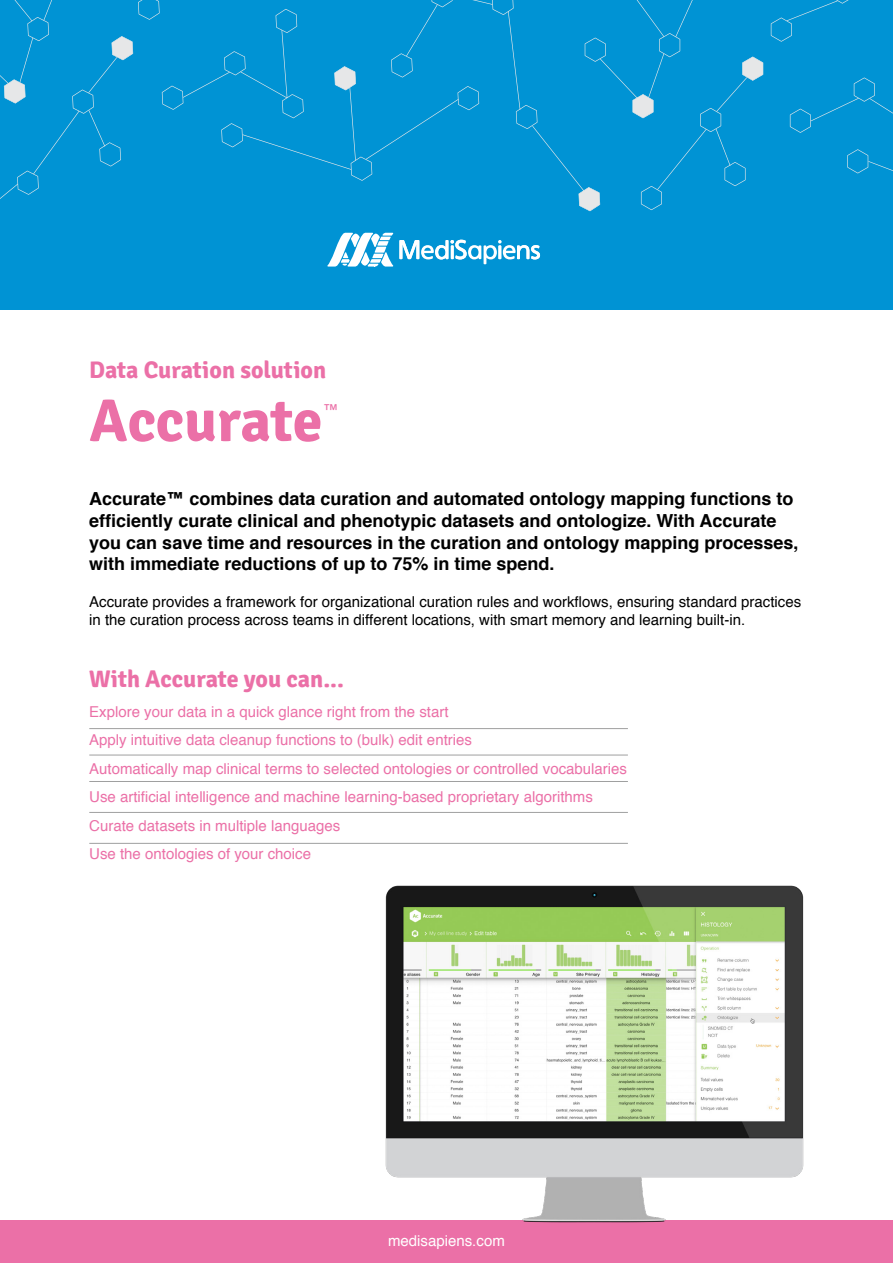
<style>
.page{position:relative;width:893px;height:1263px;background:#fff}
.page>*{position:absolute;margin:0;border:0;box-sizing:border-box;transform-origin:0 0}
.t1{font:700 60px "Signika";letter-spacing:-.005em;color:#eb70a7}
.t2{font:700 24px "Signika";color:#eb70a7}
.t3{font:700 18px/21.6px "Helvetica";color:#000}
.t4{font:16.5px "Helvetica";color:#eb70a7}
.t5{font:15px/28.5px "Helvetica";color:#eb70a7}
.t6{font:15px/18px "Helvetica";color:#000}
.t7{font:15px "Helvetica";color:#fff}
</style>
<div class="page">
<div style="left:0;top:0;width:893px;height:309px;background:#0093d4"></div>
<div style="left:0;top:1220px;width:893px;height:43px;background:#eb70a7"></div>
<svg style="left:399px;top:240px;width:141px;height:24px"></svg>
<svg style="left:327px;top:233px;width:66px;height:34px"></svg>
<svg style="left:771px;top:0;width:78px;height:42px"></svg>
<svg style="left:790px;top:78px;width:103px;height:55px"></svg>
<svg style="left:847px;top:149px;width:46px;height:24px"></svg>
<svg style="left:0;top:0;width:763px;height:211px"></svg>
<img style="left:385px;top:885px;width:419px;height:338px">
<hr style="left:89px;top:728px;width:539px;height:1px;background:#9fa0a0">
<hr style="left:89px;top:755px;width:539px;height:1px;background:#9fa0a0">
<hr style="left:89px;top:781px;width:539px;height:1px;background:#9fa0a0">
<hr style="left:89px;top:812px;width:539px;height:1px;background:#9fa0a0">
<hr style="left:89px;top:843px;width:539px;height:1px;background:#9fa0a0">
<h2 class="t2" style="left:89px;top:355px;width:238px">Data Curation solution</h2>
<h1 class="t1" style="left:89px;top:384px;width:235px">Accurate</h1>
<p class="t4" style="left:323px;top:397px;width:18px">™</p>
<p class="t3" style="left:89px;top:488px;width:711px">Accurate™ combines data curation and automated ontology mapping functions to efficiently curate clinical and phenotypic datasets and ontologize. With Accurate you can save time and resources in the curation and ontology mapping processes, with immediate reductions of up to 75% in time spend.</p>
<p class="t6" style="left:89px;top:593px;width:713px">Accurate provides a framework for organizational curation rules and workflows, ensuring standard practices in the curation process across teams in different locations, with smart memory and learning built-in.</p>
<h2 class="t2" style="left:89px;top:664px;width:256px">With Accurate you can...</h2>
<p class="t5" style="left:89px;top:698px;width:539px">Explore your data in a quick glance right from the start<br>Apply intuitive data cleanup functions to (bulk) edit entries<br>Automatically map clinical terms to selected ontologies or controlled vocabularies Use artificial intelligence and machine learning-based proprietary algorithms Curate datasets in multiple languages<br>Use the ontologies of your choice</p>
<p class="t7" style="left:388px;top:1229px;width:118px">medisapiens.com</p>
</div>
